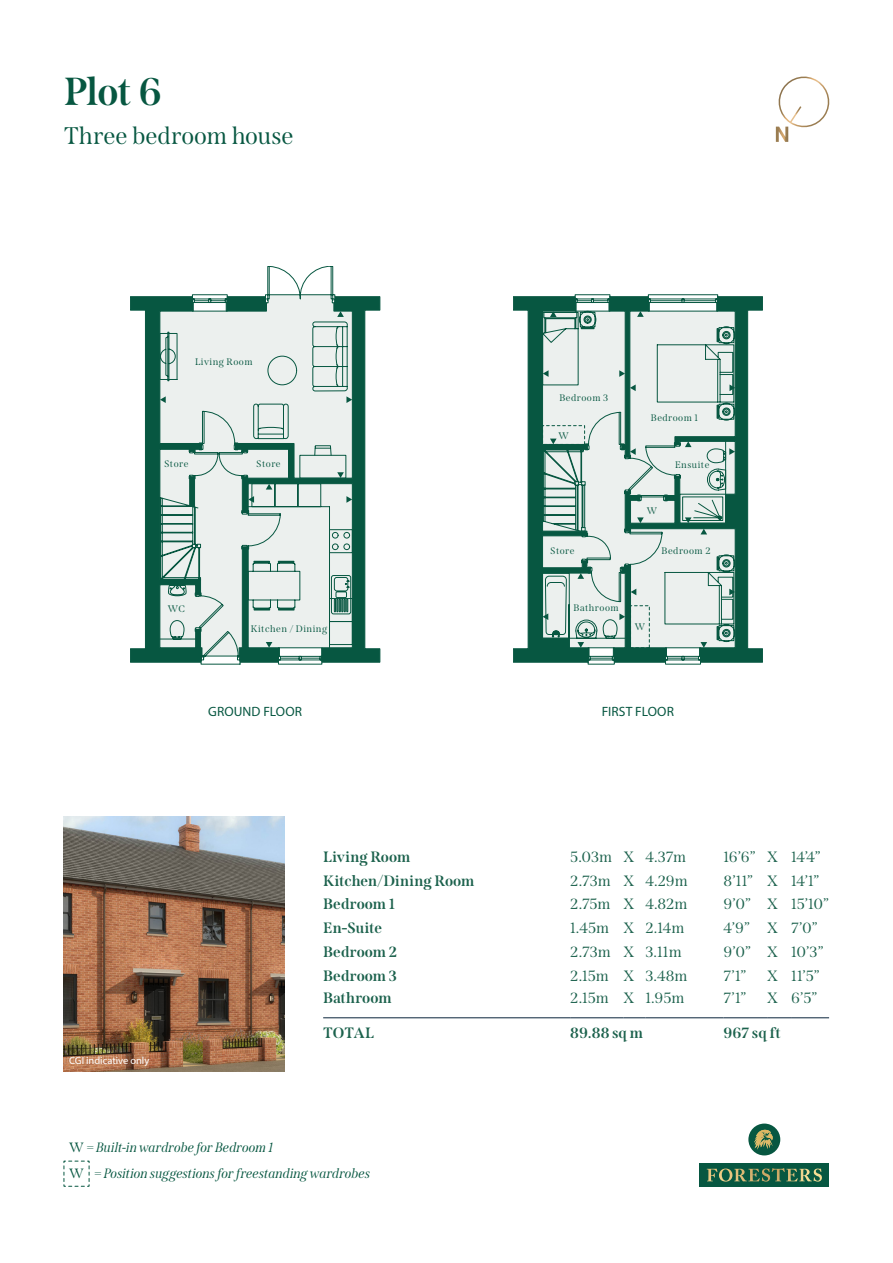
<style>
.page{position:relative;width:893px;height:1263px;background:#fff}
.page>*{position:absolute;margin:0;border:0;box-sizing:border-box;transform-origin:0 0}
.t1{font:700 39px "Span";color:#075741}
.t2{font:24px "Span";color:#075741}
.Dims{font:15px "Span";letter-spacing:-.005em;color:#1b614c}
.Dims-2{font:700 15px "Span";letter-spacing:.005em;color:#1b614c}
.Dims-3{font:italic 13.5px "Span";letter-spacing:.005em;color:#075741}
.t3{font:13.5px "Myriad Pro";letter-spacing:.005em;color:#075741}
.Dims-4{font:10.5px "Myriad Pro";letter-spacing:-.005em;color:#fff}
.t4{font:9.45px "Span";letter-spacing:.05em;color:#075741}
.s1{font-style:normal}
</style>
<div class="page">
<div style="left:699px;top:1163px;width:130px;height:23px;background:#075741"></div>
<svg style="left:707px;top:1168px;width:115px;height:13px"></svg>
<div style="left:748px;top:1123px;width:32px;height:32px;background:#075741;border-radius:50%"></div>
<svg style="left:754px;top:1130px;width:19px;height:20px"></svg>
<svg style="left:159px;top:266px;width:194px;height:398px"></svg>
<svg style="left:353px;top:296px;width:27px;height:366px"></svg>
<svg style="left:130px;top:296px;width:223px;height:366px"></svg>
<svg style="left:735px;top:296px;width:28px;height:366px"></svg>
<svg style="left:513px;top:296px;width:222px;height:368px"></svg>
<hr style="left:323px;top:1017px;width:247px;height:1px;background:#0b253c">
<hr style="left:570px;top:1017px;width:53px;height:1px;background:#0b253c">
<svg style="left:623px;top:1017px;width:22px;height:1px"></svg>
<hr style="left:645px;top:1017px;width:79px;height:1px;background:#0b253c">
<hr style="left:724px;top:1017px;width:43px;height:1px;background:#0b253c">
<svg style="left:767px;top:1017px;width:24px;height:1px"></svg>
<hr style="left:791px;top:1017px;width:38px;height:1px;background:#0b253c">
<img style="left:64px;top:817px;width:220px;height:255px">
<svg style="left:64px;top:1161px;width:26px;height:26px"></svg>
<svg style="left:776px;top:76px;width:54px;height:66px"></svg>
<p class="t1" style="left:64px;top:69px;width:100px">Plot 6</p>
<p class="t2" style="left:64px;top:122px;width:231px">Three bedroom house</p>
<p class="t4" style="left:195px;top:356px;width:59px">Living Room</p>
<p class="t4" style="left:559px;top:392px;width:50px">Bedroom 3</p>
<p class="t4" style="left:651px;top:412px;width:49px">Bedroom 1</p>
<p class="t4" style="left:558px;top:430px;width:12px">W</p>
<p class="t4" style="left:164px;top:458px;width:25px">Store</p>
<p class="t4" style="left:257px;top:458px;width:25px">Store</p>
<p class="t4" style="left:675px;top:459px;width:36px">Ensuite</p>
<p class="t4" style="left:647px;top:505px;width:12px">W</p>
<p class="t4" style="left:551px;top:545px;width:25px">Store</p>
<p class="t4" style="left:662px;top:545px;width:51px">Bedroom 2</p>
<p class="t4" style="left:168px;top:604px;width:19px">WC</p>
<p class="t4" style="left:573px;top:603px;width:47px">Bathroom</p>
<p class="t4" style="left:251px;top:623px;width:78px">Kitchen / Dining</p>
<p class="t4" style="left:635px;top:621px;width:12px">W</p>
<p class="t3" style="left:208px;top:703px;width:95px">GROUND FLOOR</p>
<p class="t3" style="left:602px;top:703px;width:74px">FIRST FLOOR</p>
<p class="Dims-4" style="left:69px;top:1054px;width:82px">CGI indicative only</p>
<p class="Dims-2" style="left:323px;top:847px;width:89px">Living Room</p>
<p class="Dims" style="left:570px;top:847px;width:43px">5.03m</p>
<p class="Dims" style="left:623px;top:847px;width:12px">X</p>
<p class="Dims" style="left:645px;top:847px;width:42px">4.37m</p>
<p class="Dims" style="left:724px;top:847px;width:34px">16’6”</p>
<p class="Dims" style="left:767px;top:847px;width:12px">X</p>
<p class="Dims" style="left:791px;top:847px;width:31px">14’4”</p>
<p class="Dims-2" style="left:323px;top:871px;width:153px">Kitchen/Dining Room</p>
<p class="Dims" style="left:570px;top:871px;width:42px">2.73m</p>
<p class="Dims" style="left:623px;top:871px;width:12px">X</p>
<p class="Dims" style="left:645px;top:871px;width:44px">4.29m</p>
<p class="Dims" style="left:724px;top:871px;width:31px">8’11”</p>
<p class="Dims" style="left:767px;top:871px;width:12px">X</p>
<p class="Dims" style="left:791px;top:871px;width:30px">14’1”</p>
<p class="Dims-2" style="left:323px;top:895px;width:74px">Bedroom 1</p>
<p class="Dims" style="left:570px;top:895px;width:42px">2.75m</p>
<p class="Dims" style="left:623px;top:895px;width:12px">X</p>
<p class="Dims" style="left:645px;top:895px;width:43px">4.82m</p>
<p class="Dims" style="left:724px;top:895px;width:29px">9’0”</p>
<p class="Dims" style="left:767px;top:895px;width:12px">X</p>
<p class="Dims" style="left:791px;top:895px;width:39px">15’10”</p>
<p class="Dims-2" style="left:323px;top:919px;width:60px">En-Suite</p>
<p class="Dims" style="left:570px;top:919px;width:41px">1.45m</p>
<p class="Dims" style="left:623px;top:919px;width:12px">X</p>
<p class="Dims" style="left:645px;top:919px;width:41px">2.14m</p>
<p class="Dims" style="left:724px;top:919px;width:28px">4’9”</p>
<p class="Dims" style="left:767px;top:919px;width:12px">X</p>
<p class="Dims" style="left:791px;top:919px;width:28px">7’0”</p>
<p class="Dims-2" style="left:323px;top:943px;width:75px">Bedroom 2</p>
<p class="Dims" style="left:570px;top:943px;width:42px">2.73m</p>
<p class="Dims" style="left:623px;top:943px;width:12px">X</p>
<p class="Dims" style="left:645px;top:943px;width:38px">3.11m</p>
<p class="Dims" style="left:724px;top:943px;width:29px">9’0”</p>
<p class="Dims" style="left:767px;top:943px;width:12px">X</p>
<p class="Dims" style="left:791px;top:943px;width:34px">10’3”</p>
<p class="Dims-2" style="left:323px;top:967px;width:75px">Bedroom 3</p>
<p class="Dims" style="left:570px;top:967px;width:40px">2.15m</p>
<p class="Dims" style="left:623px;top:967px;width:12px">X</p>
<p class="Dims" style="left:645px;top:967px;width:44px">3.48m</p>
<p class="Dims" style="left:724px;top:967px;width:24px">7’1”</p>
<p class="Dims" style="left:767px;top:967px;width:12px">X</p>
<p class="Dims" style="left:791px;top:967px;width:30px">11’5”</p>
<p class="Dims-2" style="left:323px;top:989px;width:70px">Bathroom</p>
<p class="Dims" style="left:570px;top:989px;width:40px">2.15m</p>
<p class="Dims" style="left:623px;top:989px;width:12px">X</p>
<p class="Dims" style="left:645px;top:989px;width:41px">1.95m</p>
<p class="Dims" style="left:724px;top:989px;width:24px">7’1”</p>
<p class="Dims" style="left:767px;top:989px;width:12px">X</p>
<p class="Dims" style="left:791px;top:989px;width:28px">6’5”</p>
<p class="Dims-2" style="left:323px;top:1024px;width:52px">TOTAL</p>
<p class="Dims-2" style="left:570px;top:1024px;width:74px">89.88 sq m</p>
<p class="Dims-2" style="left:724px;top:1024px;width:59px">967 sq ft</p>
<p class="Dims-3" style="left:69px;top:1139px;width:206px"><span class="s1">W =</span> Built-in wardrobe for Bedroom 1</p>
<p class="Dims-3" style="left:69px;top:1166px;width:303px"><span class="s1">W =</span> Position suggestions for freestanding wardrobes</p>
</div>
